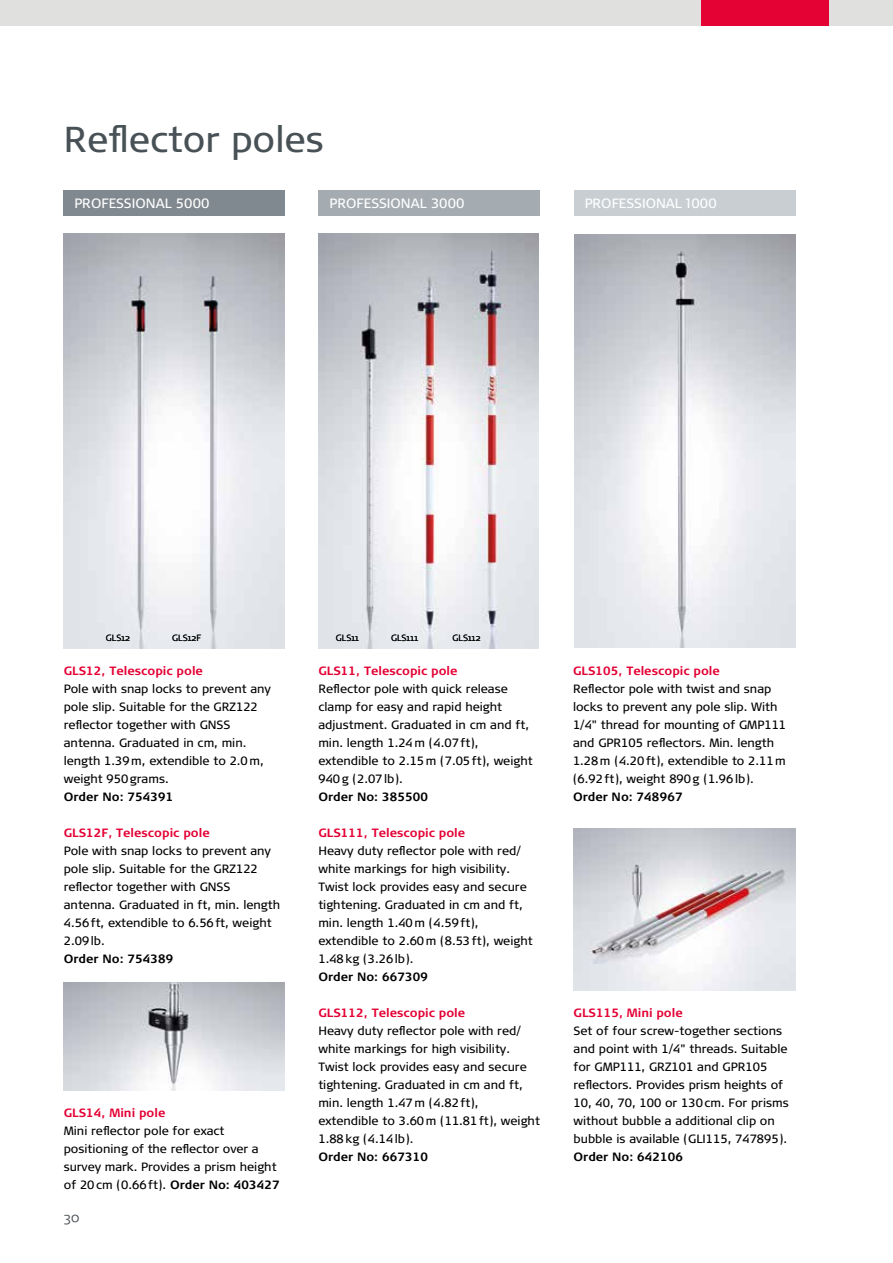
<style>
.page{position:relative;width:893px;height:1263px;background:#fff}
.page>*{position:absolute;margin:0;border:0;box-sizing:border-box;transform-origin:0 0}
.t1{font:36px "Signa Pro";color:#485156}
.t2{font:13.5px "Signa Pro";color:#fff}
.t3{font:300 13.5px "Signa Pro";color:#485156}
.t4{font:12px/18px "Signa Pro";color:#000}
.t5{font:700 12px "Signa Pro";color:#e40134}
.t6{font:700 12px "Signa Pro";color:#000}
.t7{font:300 9px "Signa Pro";color:#000}
.s1{font-weight:700}
</style>
<div class="page">
<div style="left:0;top:0;width:893px;height:26px;background:#e0e0df"></div>
<div style="left:702px;top:0;width:127px;height:26px;background:#e40134"></div>
<img style="left:64px;top:234px;width:221px;height:414px">
<img style="left:319px;top:234px;width:220px;height:414px">
<img style="left:574px;top:234px;width:221px;height:413px">
<img style="left:64px;top:982px;width:221px;height:108px">
<img style="left:573px;top:828px;width:222px;height:162px">
<div style="left:64px;top:190px;width:221px;height:26px;background:#80898f"></div>
<div style="left:319px;top:190px;width:221px;height:26px;background:#a4acb1"></div>
<div style="left:574px;top:190px;width:221px;height:26px;background:#c8ced2"></div>
<h1 class="t1" style="left:64px;top:114px;width:262px">Reflector poles</h1>
<p class="t2" style="left:74px;top:194px;width:137px">PROFESSIONAL 5000</p>
<p class="t2" style="left:330px;top:194px;width:137px">PROFESSIONAL 3000</p>
<p class="t2" style="left:585px;top:194px;width:134px">PROFESSIONAL 1000</p>
<p class="t7" style="left:106px;top:632px;width:26px">GLS12</p>
<p class="t7" style="left:172px;top:632px;width:30px">GLS12F</p>
<p class="t7" style="left:336px;top:632px;width:25px">GLS11</p>
<p class="t7" style="left:391px;top:632px;width:29px">GLS111</p>
<p class="t7" style="left:452px;top:632px;width:30px">GLS112</p>
<p class="t5" style="left:318px;top:662px;width:141px">GLS11, Telescopic pole</p>
<p class="t4" style="left:318px;top:679px;width:216px">Reflector pole with quick release clamp for easy and rapid height adjustment. Graduated in cm and ft, min. length 1.24m (4.07ft), extendible to 2.15m (7.05ft), weight<br>940g (2.07lb).</p>
<p class="t6" style="left:318px;top:788px;width:111px">Order No: 385500</p>
<p class="t5" style="left:318px;top:824px;width:148px">GLS111, Telescopic pole</p>
<p class="t4" style="left:318px;top:841px;width:216px">Heavy duty reflector pole with red/ white markings for high visibility.<br>Twist lock provides easy and secure tightening. Graduated in cm and ft, min. length 1.40m (4.59ft), extendible to 2.60m (8.53ft), weight<br>1.48kg (3.26lb).</p>
<p class="t6" style="left:318px;top:968px;width:111px">Order No: 667309</p>
<p class="t5" style="left:318px;top:1004px;width:148px">GLS112, Telescopic pole</p>
<p class="t4" style="left:318px;top:1021px;width:223px">Heavy duty reflector pole with red/ white markings for high visibility.<br>Twist lock provides easy and secure tightening. Graduated in cm and ft, min. length 1.47m (4.82ft), extendible to 3.60m (11.81ft), weight<br>1.88kg (4.14lb).</p>
<p class="t6" style="left:318px;top:1148px;width:111px">Order No: 667310</p>
<p class="t5" style="left:64px;top:662px;width:141px">GLS12, Telescopic pole</p>
<p class="t4" style="left:64px;top:679px;width:209px">Pole with snap locks to prevent any pole slip. Suitable for the GRZ122 reflector together with GNSS antenna. Graduated in cm, min. length 1.39m, extendible to 2.0m, weight 950grams.</p>
<p class="t6" style="left:64px;top:788px;width:111px">Order No: 754391</p>
<p class="t5" style="left:64px;top:824px;width:147px">GLS12F, Telescopic pole</p>
<p class="t4" style="left:64px;top:841px;width:218px">Pole with snap locks to prevent any pole slip. Suitable for the GRZ122 reflector together with GNSS antenna. Graduated in ft, min. length<br>4.56ft, extendible to 6.56ft, weight<br>2.09lb.</p>
<p class="t6" style="left:64px;top:950px;width:111px">Order No: 754389</p>
<p class="t5" style="left:64px;top:1104px;width:103px">GLS14, Mini pole</p>
<p class="t4" style="left:64px;top:1121px;width:217px">Mini reflector pole for exact positioning of the reflector over a survey mark. Provides a prism height of 20cm (0.66ft). <span class="s1">Order No: 403427</span></p>
<p class="t3" style="left:64px;top:1207px;width:17px">30</p>
<p class="t5" style="left:573px;top:662px;width:148px">GLS105, Telescopic pole</p>
<p class="t4" style="left:573px;top:679px;width:215px">Reflector pole with twist and snap locks to prevent any pole slip. With 1/4" thread for mounting of GMP111 and GPR105 reflectors. Min. length 1.28m (4.20ft), extendible to 2.11m (6.92ft), weight 890g (1.96lb).</p>
<p class="t6" style="left:573px;top:788px;width:111px">Order No: 748967</p>
<p class="t5" style="left:573px;top:1004px;width:111px">GLS115, Mini pole</p>
<p class="t4" style="left:573px;top:1021px;width:217px">Set of four screw-together sections and point with 1/4" threads. Suitable for GMP111, GRZ101 and GPR105 reflectors. Provides prism heights of 10, 40, 70, 100 or 130cm. For prisms without bubble a additional clip on bubble is available (GLI115, 747895).</p>
<p class="t6" style="left:573px;top:1148px;width:111px">Order No: 642106</p>
</div>
